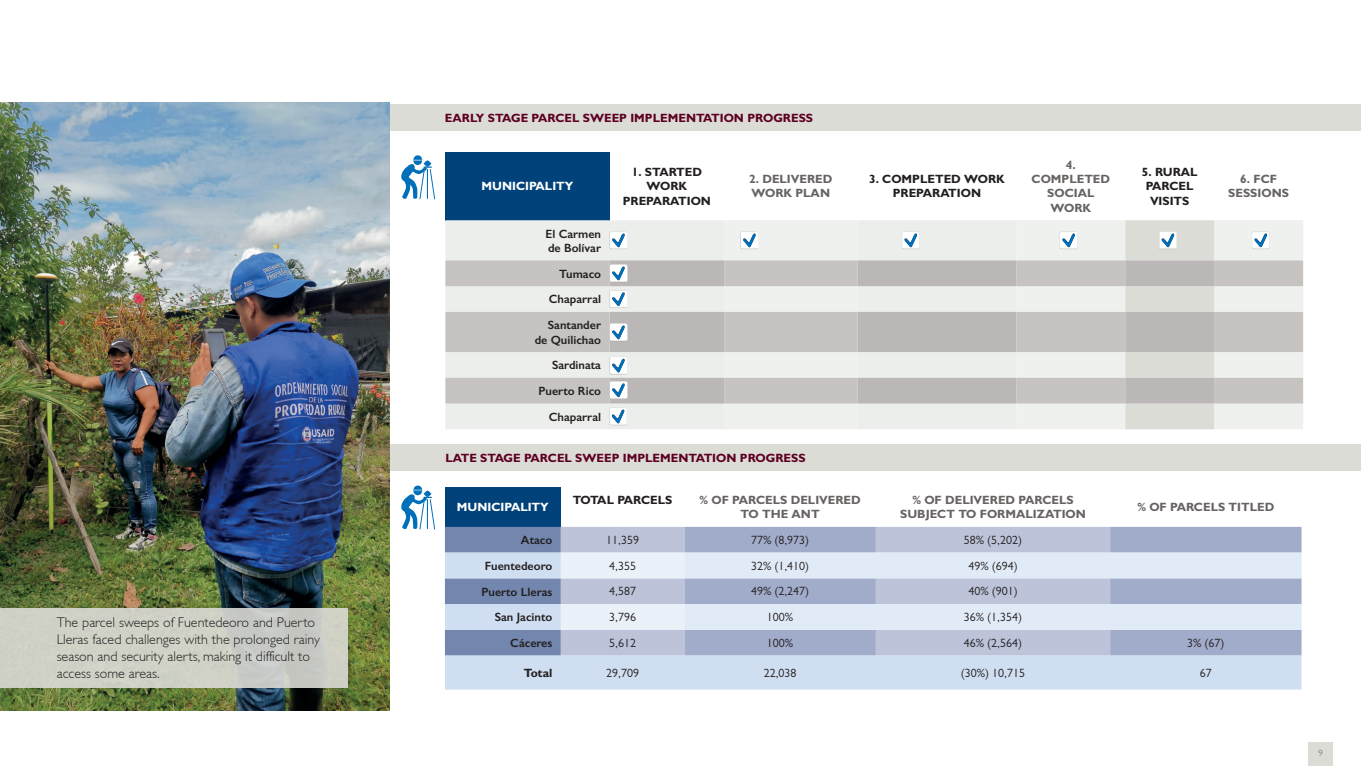
<style>
.page{position:relative;width:1361px;height:766px;background:#fff}
.page>*{position:absolute;margin:0;border:0;box-sizing:border-box;transform-origin:0 0}
.t1{font:300 14px/16.8px "Gill Sans";color:#231f20}
.t2{font:12px "Gill Sans MT Pro";color:#231f20}
.t3{font:700 12px/14.4px "Gill Sans";color:#676362;text-align:center}
.t4{font:600 12px/25.7px "Gill Sans";color:#231f20}
.t5{font:700 12px/14.4px "Gill Sans";color:#231f20;text-align:center}
.t6{font:700 12px "Gill Sans";color:#5d0023}
.t7{font:700 12px "Gill Sans";color:#fff}
.t8{font:300 9px "Gill Sans";color:#676362}
</style>
<div class="page">
<div style="left:1308px;top:741px;width:24px;height:24px;background:#dcdcd6"></div>
<div style="left:377px;top:103px;width:984px;height:27px;background:#dcdcd6"></div>
<div style="left:377px;top:444px;width:984px;height:27px;background:#dcdcd6"></div>
<div style="left:445px;top:487px;width:116px;height:39px;background:#01427a"></div>
<svg style="left:684px;top:526px;width:617px;height:26px;background:#aeb7d1"></svg>
<svg style="left:445px;top:629px;width:856px;height:60px;background:#c3d0e5"></svg>
<svg style="left:445px;top:526px;width:239px;height:129px;background:#b4c0d8"></svg>
<svg style="left:684px;top:552px;width:617px;height:77px;background:#cfd9ea"></svg>
<div style="left:445px;top:152px;width:164px;height:68px;background:#01427a"></div>
<div style="left:445px;top:220px;width:279px;height:209px;background:#ebeeea"></div>
<div style="left:724px;top:220px;width:579px;height:209px;background:#eff1ee"></div>
<svg style="left:445px;top:260px;width:858px;height:143px;background:#d4d3d0"></svg>
<svg style="left:609px;top:260px;width:516px;height:143px;background:#d0cfcd"></svg>
<svg style="left:401px;top:155px;width:34px;height:45px"></svg>
<svg style="left:401px;top:485px;width:34px;height:45px"></svg>
<img style="left:0;top:103px;width:389px;height:607px">
<div style="left:0;top:607px;width:348px;height:80px;background:#ced1c5"></div>
<div style="left:609px;top:231px;width:18px;height:18px;background:#d6d9d7;border-radius:2px"></div>
<svg style="left:610px;top:231px;width:17px;height:18px"></svg>
<div style="left:740px;top:231px;width:18px;height:18px;background:#d8dad8;border-radius:2px"></div>
<svg style="left:741px;top:231px;width:17px;height:18px"></svg>
<svg style="left:902px;top:231px;width:17px;height:18px"></svg>
<div style="left:609px;top:264px;width:18px;height:18px;background:#cacaca;border-radius:2px"></div>
<svg style="left:610px;top:264px;width:17px;height:18px"></svg>
<div style="left:609px;top:290px;width:18px;height:18px;background:#d5d6d6;border-radius:2px"></div>
<svg style="left:610px;top:290px;width:17px;height:17px"></svg>
<svg style="left:609px;top:323px;width:18px;height:18px"></svg>
<svg style="left:610px;top:323px;width:17px;height:17px"></svg>
<div style="left:610px;top:356px;width:17px;height:18px;background:#e6e7e7;border-radius:2px"></div>
<div style="left:609px;top:357px;width:18px;height:17px;background:#d6d9d7;border-radius:2px"></div>
<svg style="left:610px;top:357px;width:17px;height:17px"></svg>
<svg style="left:609px;top:381px;width:18px;height:18px"></svg>
<svg style="left:610px;top:381px;width:17px;height:17px"></svg>
<svg style="left:609px;top:407px;width:18px;height:18px"></svg>
<svg style="left:609px;top:407px;width:18px;height:17px"></svg>
<svg style="left:1060px;top:231px;width:17px;height:18px"></svg>
<svg style="left:1125px;top:220px;width:89px;height:209px;background:#ccccc8"></svg>
<svg style="left:1252px;top:231px;width:17px;height:18px"></svg>
<p class="t1" style="left:57px;top:614px;width:265px">The parcel sweeps of Fuentedeoro and Puerto Lleras faced challenges with the prolonged rainy season and security alerts, making it difficult to access some areas.</p>
<p class="t6" style="left:445px;top:110px;width:370px">EARLY STAGE PARCEL SWEEP IMPLEMENTATION PROGRESS</p>
<p class="t7" style="left:481px;top:179px;width:93px">MUNICIPALITY</p>
<p class="t4" style="left:545px;top:226px;width:57px;line-height:14.4px">El Carmen de Bolívar</p>
<p class="t4" style="left:548px;top:260px;width:55px;text-align:justify;text-indent:11px">Tumaco Chaparral Santander</p>
<p class="t4" style="left:535px;top:326px;width:68px;text-align:right">de Quilichao<br>Sardinata<br>Puerto Rico<br>Chaparral</p>
<p class="t5" style="left:623px;top:164px;width:90px">1. STARTED<br>WORK<br>PREPARATION</p>
<p class="t3" style="left:749px;top:171px;width:85px;text-align:left">2. DELIVERED<br>WORK PLAN</p>
<p class="t5" style="left:869px;top:171px;width:137px">3. COMPLETED WORK<br>PREPARATION</p>
<p class="t6" style="left:445px;top:450px;width:362px">LATE STAGE PARCEL SWEEP IMPLEMENTATION PROGRESS</p>
<p class="t3" style="left:1031px;top:157px;width:80px">4.<br>COMPLETED<br>SOCIAL<br>WORK</p>
<p class="t5" style="left:1141px;top:164px;width:57px">5. RURAL<br>PARCEL<br>VISITS</p>
<p class="t3" style="left:1228px;top:171px;width:62px">6. FCF<br>SESSIONS</p>
<p class="t7" style="left:457px;top:499px;width:93px">MUNICIPALITY</p>
<p class="t5" style="left:573px;top:492px;width:101px">TOTAL PARCELS</p>
<p class="t3" style="left:699px;top:492px;width:163px">% OF PARCELS DELIVERED<br>TO THE ANT</p>
<p class="t3" style="left:900px;top:492px;width:187px">% OF DELIVERED PARCELS<br>SUBJECT TO FORMALIZATION</p>
<p class="t3" style="left:1137px;top:499px;width:138px">% OF PARCELS TITLED</p>
<p class="t4" style="left:521px;top:527px;width:33px">Ataco</p>
<p class="t2" style="left:606px;top:532px;width:34px">11,359</p>
<p class="t2" style="left:751px;top:532px;width:60px">77% (8,973)</p>
<p class="t2" style="left:964px;top:532px;width:60px">58% (5,202)</p>
<p class="t4" style="left:485px;top:552px;width:69px">Fuentedeoro</p>
<p class="t2" style="left:609px;top:558px;width:28px">4,355</p>
<p class="t2" style="left:751px;top:558px;width:60px">32% (1,410)</p>
<p class="t2" style="left:968px;top:558px;width:51px">49% (694)</p>
<p class="t4" style="left:481px;top:578px;width:72px">Puerto Lleras</p>
<p class="t2" style="left:609px;top:584px;width:28px">4,587</p>
<p class="t2" style="left:751px;top:584px;width:60px">49% (2,247)</p>
<p class="t2" style="left:968px;top:584px;width:51px">40% (901)</p>
<p class="t4" style="left:495px;top:604px;width:59px">San Jacinto</p>
<p class="t2" style="left:609px;top:609px;width:28px">3,796</p>
<p class="t2" style="left:767px;top:609px;width:28px">100%</p>
<p class="t2" style="left:964px;top:609px;width:60px">36% (1,354)</p>
<p class="t4" style="left:510px;top:630px;width:44px">Cáceres</p>
<p class="t2" style="left:609px;top:635px;width:28px">5,612</p>
<p class="t2" style="left:767px;top:635px;width:28px">100%</p>
<p class="t2" style="left:964px;top:635px;width:60px">46% (2,564)</p>
<p class="t2" style="left:1187px;top:635px;width:39px">3% (67)</p>
<p class="t5" style="left:524px;top:665px;width:30px">Total</p>
<p class="t2" style="left:606px;top:665px;width:34px">29,709</p>
<p class="t2" style="left:764px;top:665px;width:34px">22,038</p>
<p class="t2" style="left:961px;top:665px;width:66px">(30%) 10,715</p>
<p class="t2" style="left:1200px;top:665px;width:13px">67</p>
<p class="t8" style="left:1318px;top:747px;width:6px">9</p>
</div>
